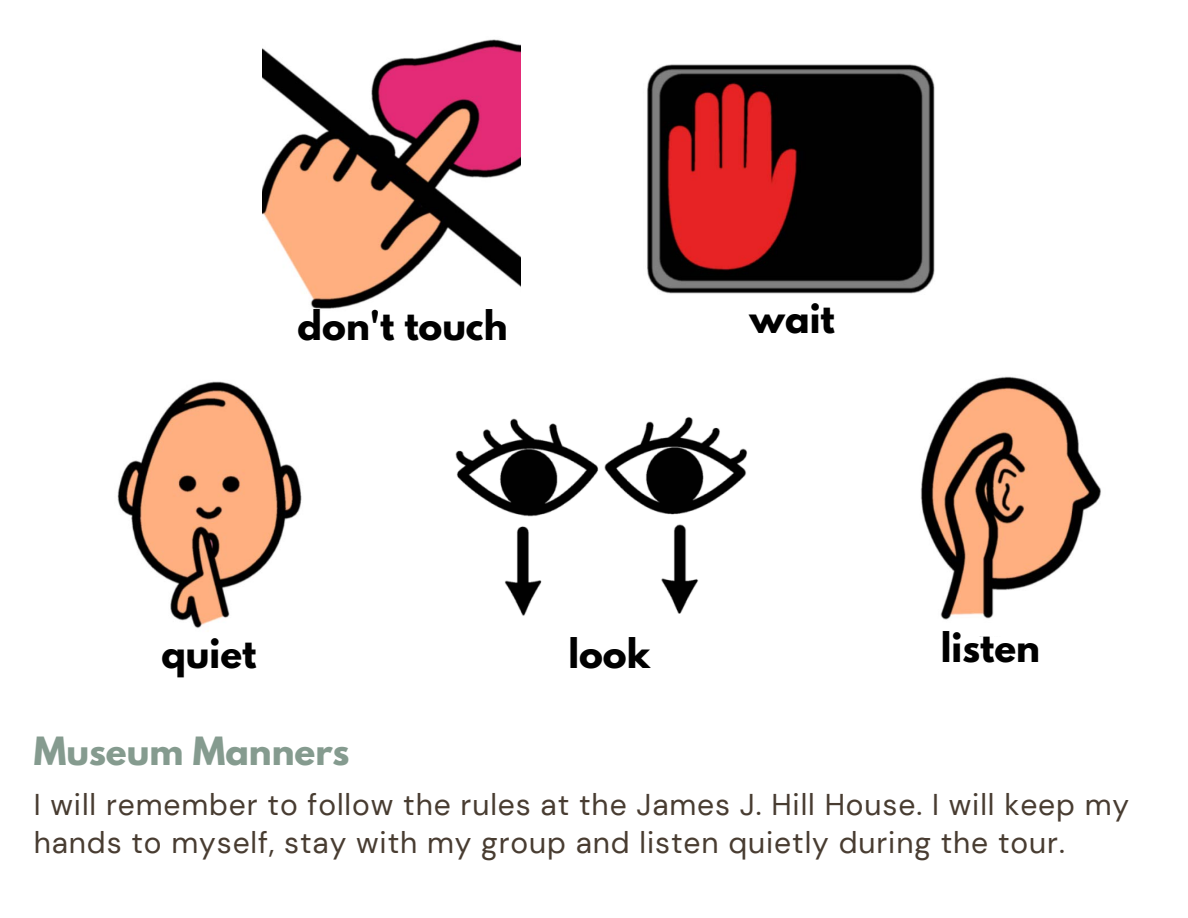
<style>
.page{position:relative;width:1188px;height:918px;background:#fff}
.page>*{position:absolute;margin:0;border:0;box-sizing:border-box;transform-origin:0 0}
.t1{font:700 36px "League Spartan";color:#000}
.t2{font:700 34.5px "League Spartan";color:#859b8f}
.t3{font:30px/38.2px "DM Sans";letter-spacing:.03em;color:#483c31}
</style>
<div class="page">
<img style="left:262px;top:39px;width:258px;height:270px">
<img style="left:117px;top:381px;width:185px;height:247px">
<img style="left:920px;top:376px;width:181px;height:261px">
<img style="left:647px;top:64px;width:288px;height:230px">
<img style="left:455px;top:417px;width:292px;height:199px">
<p class="t1" style="left:298px;top:307px;width:211px">don't touch</p>
<p class="t1" style="left:750px;top:301px;width:87px">wait</p>
<p class="t1" style="left:161px;top:636px;width:97px">quiet</p>
<p class="t1" style="left:568px;top:636px;width:83px">look</p>
<p class="t1" style="left:941px;top:629px;width:100px">listen</p>
<p class="t2" style="left:34px;top:734px;width:317px">Museum Manners</p>
<p class="t3" style="left:34px;top:785px;width:1097px">I will remember to follow the rules at the James J. Hill House. I will keep my hands to myself, stay with my group and listen quietly during the tour.</p>
</div>
